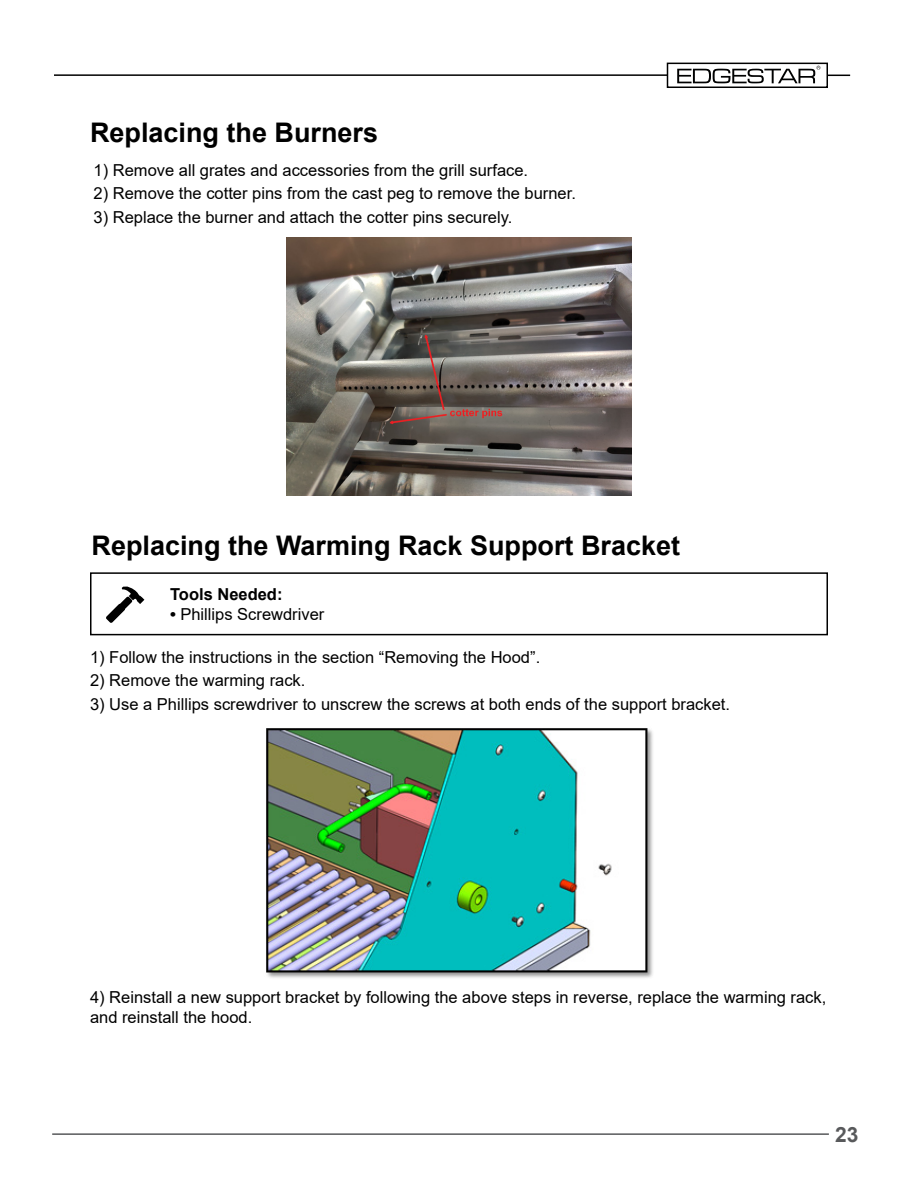
<style>
.page{position:relative;width:918px;height:1188px;background:#fff}
.page>*{position:absolute;margin:0;border:0;box-sizing:border-box;transform-origin:0 0}
.t1{font:700 27px "Arial";color:#000}
.t2{font:700 21px "Arial";color:#58595b}
.t3{font:16.5px/19.8px "Arial";color:#000}
.t4{font:700 16.5px "Arial";color:#000}
.s1{font-weight:700}
</style>
<div class="page">
<hr style="left:52px;top:1133px;width:777px;height:2px;background:#58595b">
<hr style="left:54px;top:74px;width:614px;height:2px;background:#000">
<svg style="left:828px;top:75px;width:22px;height:1px"></svg>
<svg style="left:677px;top:66px;width:143px;height:17px"></svg>
<div style="left:667px;top:63px;width:161px;height:25px;border:2px solid #000"></div>
<div style="left:90px;top:572px;width:738px;height:63px;border:2px solid #000"></div>
<svg style="left:106px;top:586px;width:39px;height:37px"></svg>
<img style="left:266px;top:728px;width:387px;height:250px">
<img style="left:286px;top:237px;width:346px;height:258px">
<h1 class="t1" style="left:90px;top:114px;width:290px">Replacing the Burners</h1>
<p class="t3" style="left:94px;top:160px;width:436px">1) Remove all grates and accessories from the grill surface.</p>
<p class="t3" style="left:94px;top:183px;width:484px">2) Remove the cotter pins from the cast peg to remove the burner.</p>
<p class="t3" style="left:94px;top:207px;width:420px">3) Replace the burner and attach the cotter pins securely.</p>
<h1 class="t1" style="left:92px;top:526px;width:590px">Replacing the Warming Rack Support Bracket</h1>
<p class="t4" style="left:170px;top:582px;width:114px">Tools Needed:</p>
<p class="t3" style="left:170px;top:604px;width:156px"><span class="s1">•</span> Phillips Screwdriver</p>
<p class="t3" style="left:90px;top:647px;width:452px">1) Follow the instructions in the section “Removing the Hood”.</p>
<p class="t3" style="left:90px;top:670px;width:217px">2) Remove the warming rack.</p>
<p class="t3" style="left:90px;top:694px;width:642px">3) Use a Phillips screwdriver to unscrew the screws at both ends of the support bracket.</p>
<p class="t3" style="left:90px;top:987px;width:738px">4) Reinstall a new support bracket by following the above steps in reverse, replace the warming rack, and reinstall the hood.</p>
<p class="t2" style="left:835px;top:1120px;width:25px">23</p>
</div>
